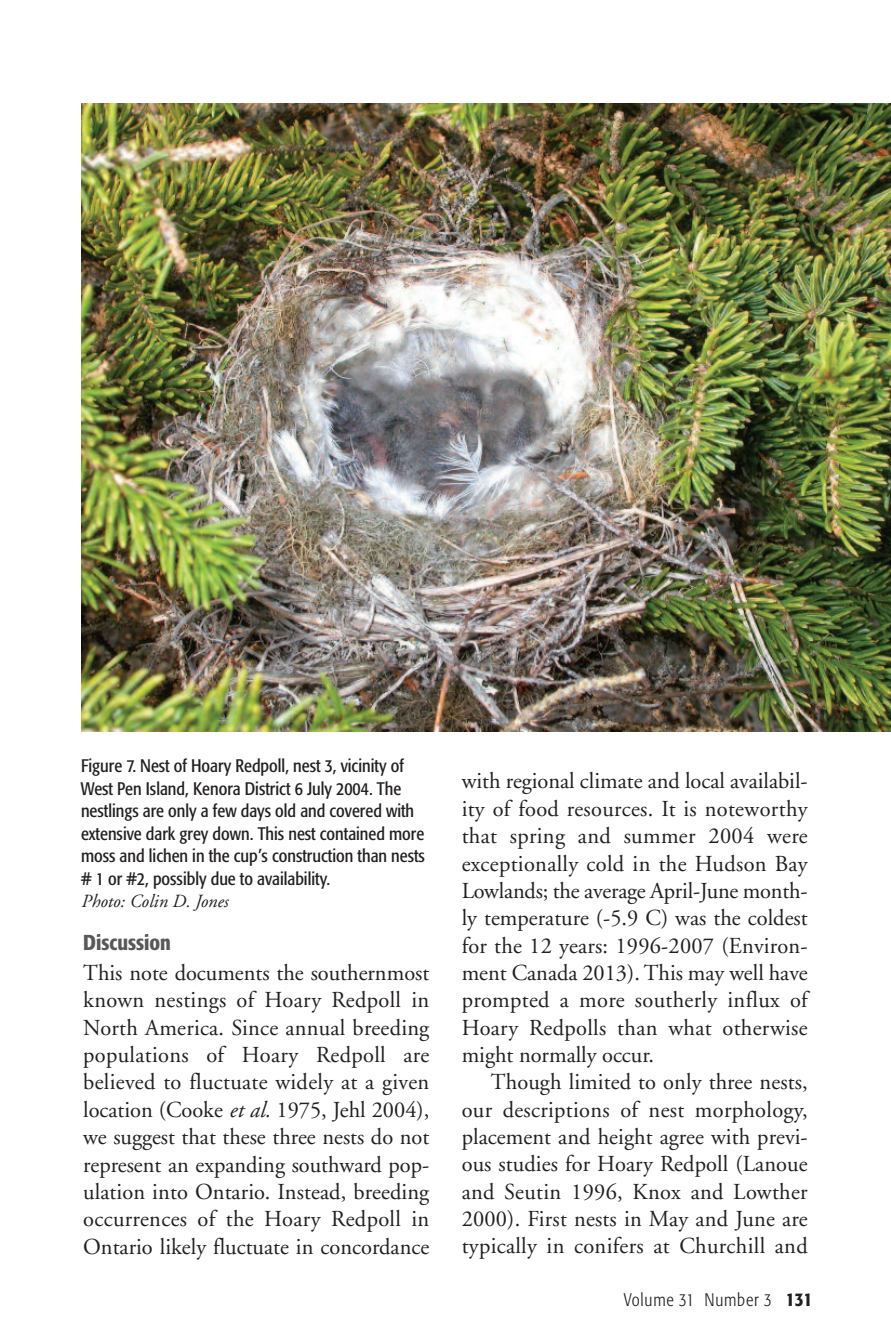
<style>
.page{position:relative;width:891px;height:1337px;background:#fff}
.page>*{position:absolute;margin:0;border:0;box-sizing:border-box;transform-origin:0 0}
.t1{font:22.72px/27.2px "Adobe Garamond";letter-spacing:.01em;color:#231f20;text-align:justify}
.t2{font:500 condensed 21.38px "Formata";color:#57585a}
.t3{font:italic 18.45px "Adobe Garamond";color:#231f20}
.t4{font:condensed 18px/22.5px "Formata";color:#231f20}
.t5{font:300 condensed 18px "Formata";letter-spacing:.045em;color:#231f20}
.s1{font-style:italic}
.s2{font-weight:500;font-size:19.12px}
</style>
<div class="page">
<img style="left:81px;top:104px;width:810px;height:627px">
<p class="t4" style="left:81px;top:756px;width:346px">Figure 7. Nest of Hoary Redpoll, nest 3, vicinity of West Pen Island, Kenora District 6 July 2004. The nestlings are only a few days old and covered with extensive dark grey down. This nest contained more moss and lichen in the cup’s construction than nests # 1 or #2, possibly due to availability.</p>
<p class="t3" style="left:81px;top:894px;width:149px">Photo: Colin D. Jones</p>
<p class="t2" style="left:83px;top:934px;width:89px">Discussion</p>
<p class="t1" style="left:83px;top:961px;width:348px">This note documents the southernmost known nestings of Hoary Redpoll in North America. Since annual breeding populations of Hoary Redpoll are believed to fluctuate widely at a given location (Cooke <span class="s1">et al.</span> 1975, Jehl 2004), we suggest that these three nests do not represent an expanding southward pop&shy;ulation into Ontario. Instead, breeding occurrences of the Hoary Redpoll in Ontario likely fluctuate in concordance</p>
<p class="t1" style="left:462px;top:769px;width:348px">with regional climate and local availabil&shy;ity of food resources. It is noteworthy that spring and summer 2004 were exceptionally cold in the Hudson Bay Lowlands; the average April-June month&shy;ly temperature (-5.9 C) was the coldest for the 12 years: 1996-2007 (Environ&shy;ment Canada 2013). This may well have prompted a more southerly influx of Hoary Redpolls than what otherwise might normally occur.</p>
<p class="t1" style="left:462px;top:1070px;width:348px;text-indent:29px">Though limited to only three nests, our descriptions of nest morphology, placement and height agree with previ&shy;ous studies for Hoary Redpoll (Lanoue and Seutin 1996, Knox and Lowther 2000). First nests in May and June are typically in conifers at Churchill and</p>
<p class="t5" style="left:624px;top:1292px;width:190px">Volume 31 Number 3 <span class="s2">131</span></p>
</div>
